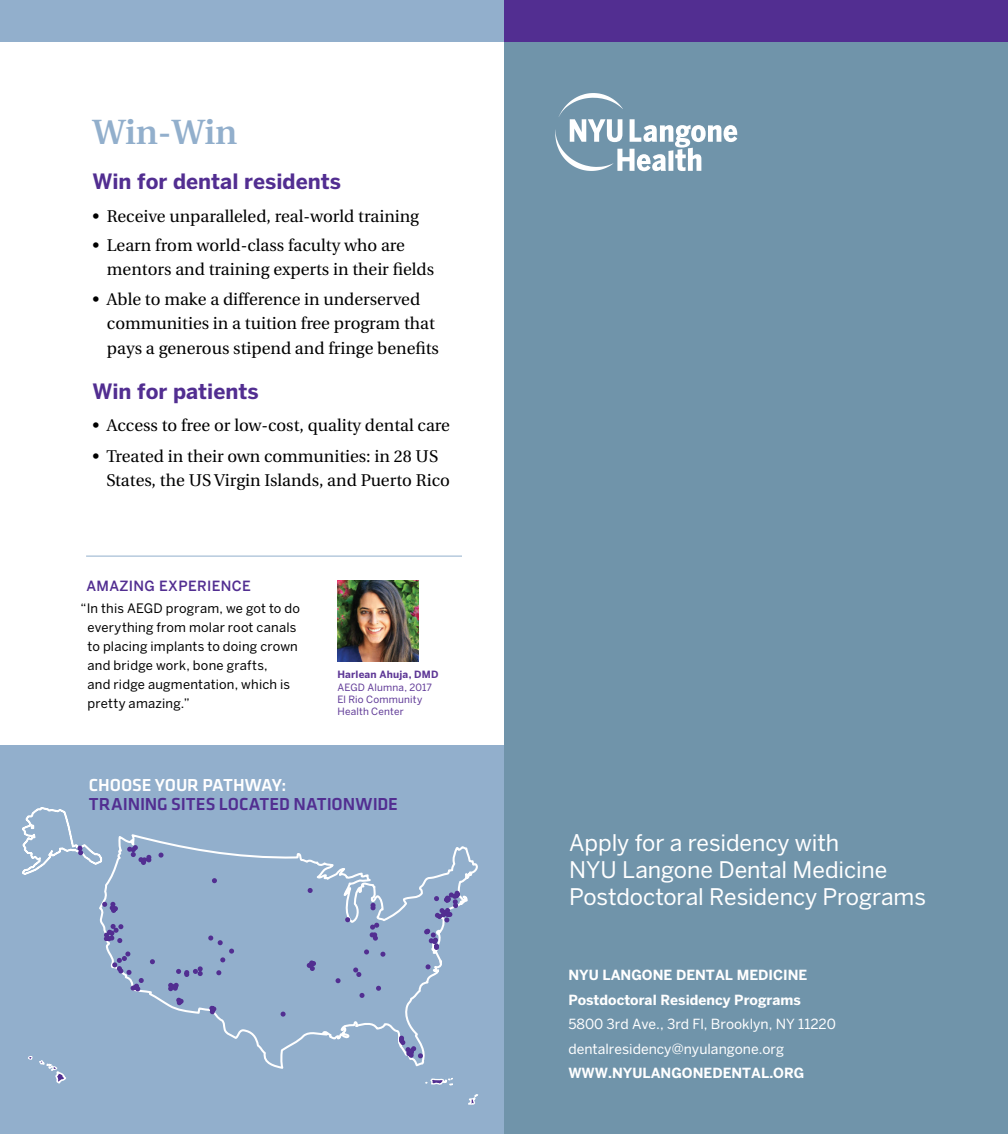
<style>
.page{position:relative;width:1008px;height:1134px;background:#fff}
.page>*{position:absolute;margin:0;border:0;box-sizing:border-box;transform-origin:0 0}
.t1{font:600 35px "Utopia";color:#92afcc}
.t2{font:22.75px/27.3px "Benton Sans";letter-spacing:-.005em;color:#fff}
.t3{font:700 21px "Benton Sans";color:#522e91}
.t4{font:500 18.03px "Klavika";color:#522e91}
.t5{font:500 18.03px "Klavika";letter-spacing:-.005em;color:#fff}
.t6{font:16.97px/24px "Utopia";color:#000}
.t7{font:500 14px "Benton Sans";letter-spacing:.025em;color:#522e91}
.t8{font:700 13.83px/24.5px "Benton Sans";color:#fff}
.t9{font:13.83px/24.5px "Benton Sans";color:#fff}
.t10{font:12.95px/18.9px "Benton Sans";letter-spacing:.015em;color:#000}
.t11{font:9.97px/12.2px "Benton Sans";letter-spacing:.02em;color:#5e3896}
.t12{font:700 9.97px "Benton Sans";letter-spacing:.02em;color:#5e3896}
</style>
<div class="page">
<div style="left:504px;top:0;width:504px;height:1134px;background:#7094aa"></div>
<svg style="left:555px;top:93px;width:182px;height:78px"></svg>
<div style="left:504px;top:0;width:504px;height:42px;background:#522e91"></div>
<div style="left:0;top:0;width:504px;height:42px;background:#92afcc"></div>
<div style="left:0;top:746px;width:504px;height:388px;background:#92afcc"></div>
<svg style="left:22px;top:807px;width:64px;height:68px"></svg>
<svg style="left:118px;top:834px;width:360px;height:235px"></svg>
<svg style="left:77px;top:845px;width:383px;height:213px"></svg>
<svg style="left:453px;top:903px;width:5px;height:5px"></svg>
<svg style="left:345px;top:917px;width:5px;height:5px"></svg>
<svg style="left:150px;top:959px;width:5px;height:5px"></svg>
<svg style="left:380px;top:952px;width:5px;height:5px"></svg>
<svg style="left:425px;top:1077px;width:28px;height:9px"></svg>
<svg style="left:468px;top:1094px;width:11px;height:11px"></svg>
<svg style="left:28px;top:1056px;width:38px;height:28px"></svg>
<img style="left:337px;top:580px;width:82px;height:82px">
<hr style="left:86px;top:556px;width:376px;height:1px;background:#92afcc">
<h1 class="t1" style="left:92px;top:112px;width:146px">Win-Win</h1>
<p class="t3" style="left:92px;top:169px;width:250px">Win for dental residents</p>
<p class="t6" style="left:92px;top:204px;width:328px">• Receive unparalleled, real-world training</p>
<p class="t6" style="left:107px;top:234px;width:329px;text-indent:-15px">• Learn from world-class faculty who are mentors and training experts in their fields</p>
<p class="t6" style="left:107px;top:288px;width:334px;text-indent:-15px">• Able to make a difference in underserved communities in a tuition free program that pays a generous stipend and fringe benefits</p>
<p class="t3" style="left:92px;top:378px;width:168px">Win for patients</p>
<p class="t6" style="left:92px;top:414px;width:359px">• Access to free or low-cost, quality dental care</p>
<p class="t6" style="left:106px;top:444px;width:345px;text-indent:-14px">• Treated in their own communities: in 28 US<br>States, the US Virgin Islands, and Puerto Rico</p>
<p class="t7" style="left:86px;top:577px;width:166px">AMAZING EXPERIENCE</p>
<p class="t10" style="left:88px;top:599px;width:214px;text-indent:-7px">“In this AEGD program, we got to do everything from molar root canals to placing implants to doing crown and bridge work, bone grafts,<br>and ridge augmentation, which is pretty amazing.”</p>
<p class="t12" style="left:337px;top:669px;width:103px">Harlean Ahuja, DMD</p>
<p class="t11" style="left:337px;top:681px;width:96px">AEGD Alumna, 2017<br>El Rio Community<br>Health Center</p>
<p class="t5" style="left:89px;top:775px;width:199px">CHOOSE YOUR PATHWAY:</p>
<p class="t4" style="left:89px;top:794px;width:311px">TRAINING SITES LOCATED NATIONWIDE</p>
<h2 class="t2" style="left:569px;top:828px;width:358px">Apply for a residency with<br>NYU Langone Dental Medicine<br>Postdoctoral Residency Programs</h2>
<p class="t8" style="left:568px;top:963px;width:241px">NYU LANGONE DENTAL MEDICINE<br>Postdoctoral Residency Programs</p>
<p class="t9" style="left:568px;top:1012px;width:269px">5800 3rd Ave., 3rd Fl, Brooklyn, NY 11220 dentalresidency@nyulangone.org</p>
<p class="t8" style="left:568px;top:1061px;width:238px">WWW.NYULANGONEDENTAL.ORG</p>
</div>
